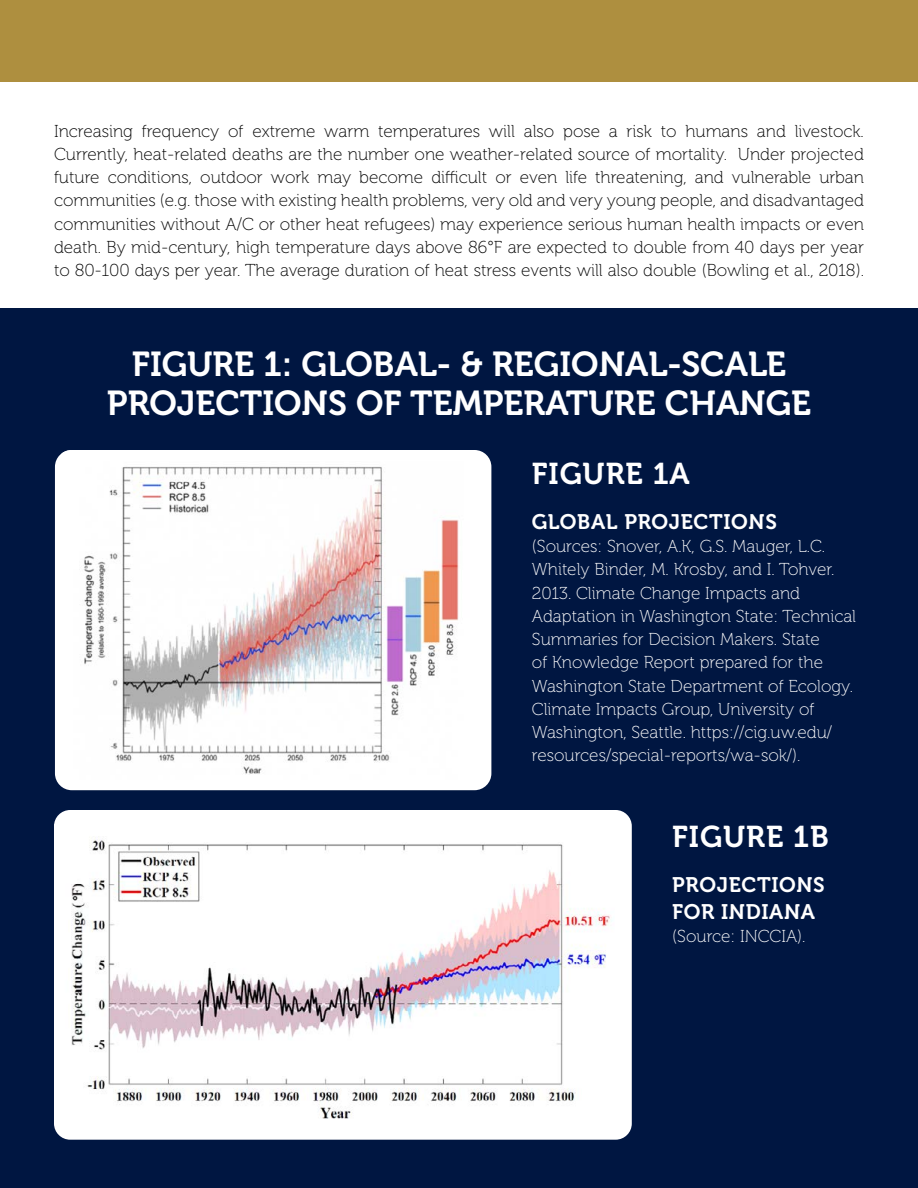
<style>
.page{position:relative;width:918px;height:1188px;background:#fff}
.page>*{position:absolute;margin:0;border:0;box-sizing:border-box;transform-origin:0 0}
.t1{font:34.5px/39px "Museo 700";color:#fff;text-align:center}
.t2{font:30px "Museo 700";letter-spacing:.03em;color:#fff}
.t3{font:21px/27px "Museo 700";letter-spacing:.03em;color:#fff}
.t4{font:17.25px/23.2px "Museo 100";color:#000;text-align:justify}
.t5{font:17.25px/23.2px "Museo 100";color:#fff}
</style>
<div class="page">
<div style="left:0;top:0;width:918px;height:81px;background:#ae8f3f"></div>
<div style="left:0;top:309px;width:918px;height:879px;background:#001641"></div>
<div style="left:55px;top:450px;width:436px;height:340px;background:#fff;border-radius:17px"></div>
<img style="left:62px;top:450px;width:397px;height:324px">
<div style="left:54px;top:810px;width:578px;height:330px;background:#fff;border-radius:16px"></div>
<img style="left:71px;top:836px;width:541px;height:283px">
<p class="t4" style="left:54px;top:119px;width:812px">Increasing frequency of extreme warm temperatures will also pose a risk to humans and livestock.<br>Currently, heat-related deaths are the number one weather-related source of mortality. Under projected future conditions, outdoor work may become difficult or even life threatening, and vulnerable urban communities (e.g. those with existing health problems, very old and very young people, and disadvantaged communities without A/C or other heat refugees) may experience serious human health impacts or even death. By mid-century, high temperature days above 86°F are expected to double from 40 days per year to 80-100 days per year. The average duration of heat stress events will also double (Bowling et al., 2018).</p>
<h1 class="t1" style="left:107px;top:345px;width:706px">FIGURE 1: GLOBAL- &amp; REGIONAL-SCALE<br>PROJECTIONS OF TEMPERATURE CHANGE</h1>
<h2 class="t2" style="left:532px;top:457px;width:159px">FIGURE 1A</h2>
<p class="t3" style="left:532px;top:508px;width:246px">GLOBAL PROJECTIONS</p>
<p class="t5" style="left:532px;top:535px;width:326px">(Sources: Snover, A.K, G.S. Mauger, L.C.<br>Whitely Binder, M. Krosby, and I. Tohver.<br>2013. Climate Change Impacts and Adaptation in Washington State: Technical Summaries for Decision Makers. State<br>of Knowledge Report prepared for the Washington State Department of Ecology.<br>Climate Impacts Group, University of Washington, Seattle. https://cig.uw.edu/ resources/special-reports/wa-sok/).</p>
<h2 class="t2" style="left:672px;top:820px;width:158px">FIGURE 1B</h2>
<p class="t3" style="left:672px;top:871px;width:154px">PROJECTIONS<br>FOR INDIANA</p>
<p class="t5" style="left:672px;top:925px;width:135px">(Source: INCCIA).</p>
</div>
